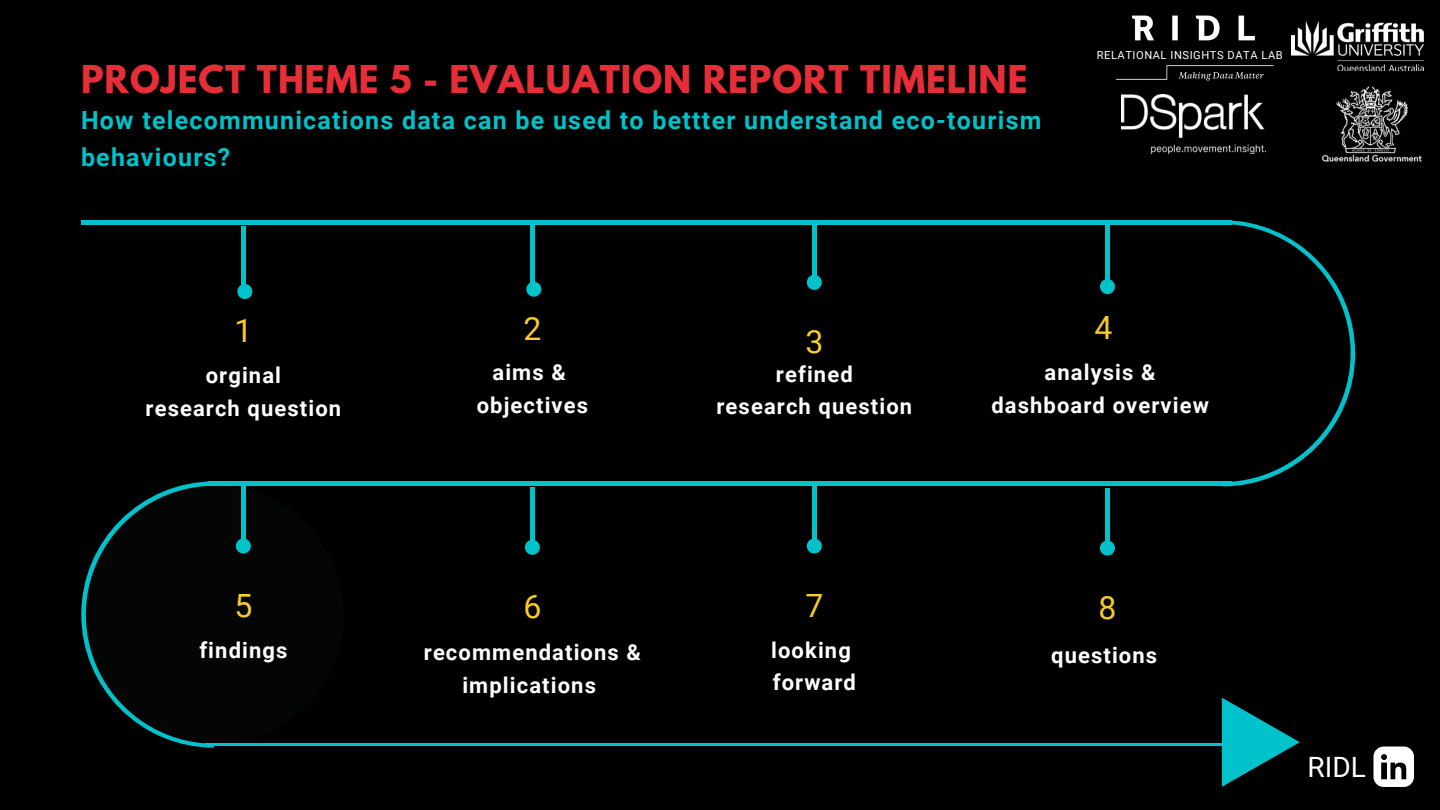
<style>
.page{position:relative;width:1440px;height:810px;background:#000}
.page>*{position:absolute;margin:0;border:0;box-sizing:border-box;transform-origin:0 0}
.t1{font:700 34px "League Spartan";letter-spacing:.03em;color:#e62e39}
.t2{font:32px "Roboto";color:#f7cd26}
.t3{font:28px "Roboto";color:#fff}
.t4{font:700 25px/37.5px "Roboto";letter-spacing:.05em;color:#00c2cb}
.t5{font:700 22px/33px "Roboto";letter-spacing:.05em;color:#fff;text-align:center}
.t6{font:11.1px "Roboto";letter-spacing:.05em;color:#fff}
</style>
<div class="page">
<svg style="left:1232px;top:220px;width:123px;height:266px"></svg>
<svg style="left:1093px;top:224px;width:258px;height:258px"></svg>
<div style="left:1105px;top:224px;width:5px;height:60px;background:#00c2cb"></div>
<svg style="left:1100px;top:279px;width:15px;height:15px"></svg>
<svg style="left:81px;top:481px;width:133px;height:267px"></svg>
<svg style="left:86px;top:486px;width:150px;height:258px"></svg>
<div style="left:812px;top:222px;width:5px;height:60px;background:#00c2cb"></div>
<svg style="left:807px;top:275px;width:15px;height:15px"></svg>
<hr style="left:205px;top:743px;width:1017px;height:3px;background:#00c2cb">
<div style="left:208px;top:481px;width:1024px;height:5px;background:#00c2cb"></div>
<hr style="left:81px;top:220px;width:1151px;height:4px;background:#00c2cb">
<div style="left:241px;top:486px;width:5px;height:60px;background:#00c2cb"></div>
<svg style="left:236px;top:539px;width:15px;height:15px"></svg>
<div style="left:530px;top:487px;width:5px;height:60px;background:#00c2cb"></div>
<svg style="left:525px;top:540px;width:15px;height:15px"></svg>
<div style="left:812px;top:486px;width:5px;height:60px;background:#00c2cb"></div>
<svg style="left:807px;top:539px;width:15px;height:15px"></svg>
<div style="left:1105px;top:488px;width:5px;height:60px;background:#00c2cb"></div>
<svg style="left:1100px;top:541px;width:15px;height:15px"></svg>
<svg style="left:1222px;top:698px;width:78px;height:89px"></svg>
<img style="left:1116px;top:15px;width:157px;height:66px">
<div style="left:1093px;top:50px;width:193px;height:12px;background:#000"></div>
<img style="left:1291px;top:21px;width:132px;height:50px">
<img style="left:1121px;top:95px;width:144px;height:58px">
<svg style="left:237px;top:284px;width:15px;height:15px"></svg>
<div style="left:241px;top:226px;width:5px;height:60px;background:#00c2cb"></div>
<img style="left:1322px;top:86px;width:100px;height:76px">
<svg style="left:526px;top:282px;width:15px;height:15px"></svg>
<div style="left:530px;top:224px;width:5px;height:60px;background:#00c2cb"></div>
<svg style="left:1373px;top:747px;width:41px;height:40px"></svg>
<h1 class="t1" style="left:81px;top:62px;width:948px">PROJECT THEME 5 - EVALUATION REPORT TIMELINE</h1>
<p class="t4" style="left:81px;top:102px;width:962px">How telecommunications data can be used to bettter understand eco-tourism behaviours?</p>
<p class="t6" style="left:1097px;top:49px;width:188px">RELATIONAL INSIGHTS DATA LAB</p>
<h2 class="t2" style="left:234px;top:312px;width:19px">1</h2>
<p class="t5" style="left:146px;top:359px;width:197px">orginal<br>research question</p>
<h2 class="t2" style="left:523px;top:310px;width:19px">2</h2>
<p class="t5" style="left:477px;top:357px;width:113px;line-height:32.2px">aims &amp; objectives</p>
<h2 class="t2" style="left:805px;top:324px;width:19px">3</h2>
<p class="t5" style="left:716px;top:359px;width:197px;line-height:32.2px">refined<br>research question</p>
<h2 class="t2" style="left:1094px;top:310px;width:19px">4</h2>
<p class="t5" style="left:991px;top:356px;width:219px">analysis &amp; dashboard overview</p>
<h2 class="t2" style="left:234px;top:587px;width:19px">5</h2>
<p class="t5" style="left:199px;top:634px;width:90px">findings</p>
<h2 class="t2" style="left:523px;top:589px;width:19px">6</h2>
<p class="t5" style="left:424px;top:636px;width:219px">recommendations &amp; implications</p>
<h2 class="t2" style="left:805px;top:587px;width:19px">7</h2>
<p class="t5" style="left:771px;top:634px;width:86px;line-height:32.2px;text-align:left">looking forward</p>
<h2 class="t2" style="left:1099px;top:589px;width:19px">8</h2>
<p class="t5" style="left:1051px;top:639px;width:108px">questions</p>
<p class="t3" style="left:1308px;top:751px;width:60px">RIDL</p>
</div>
